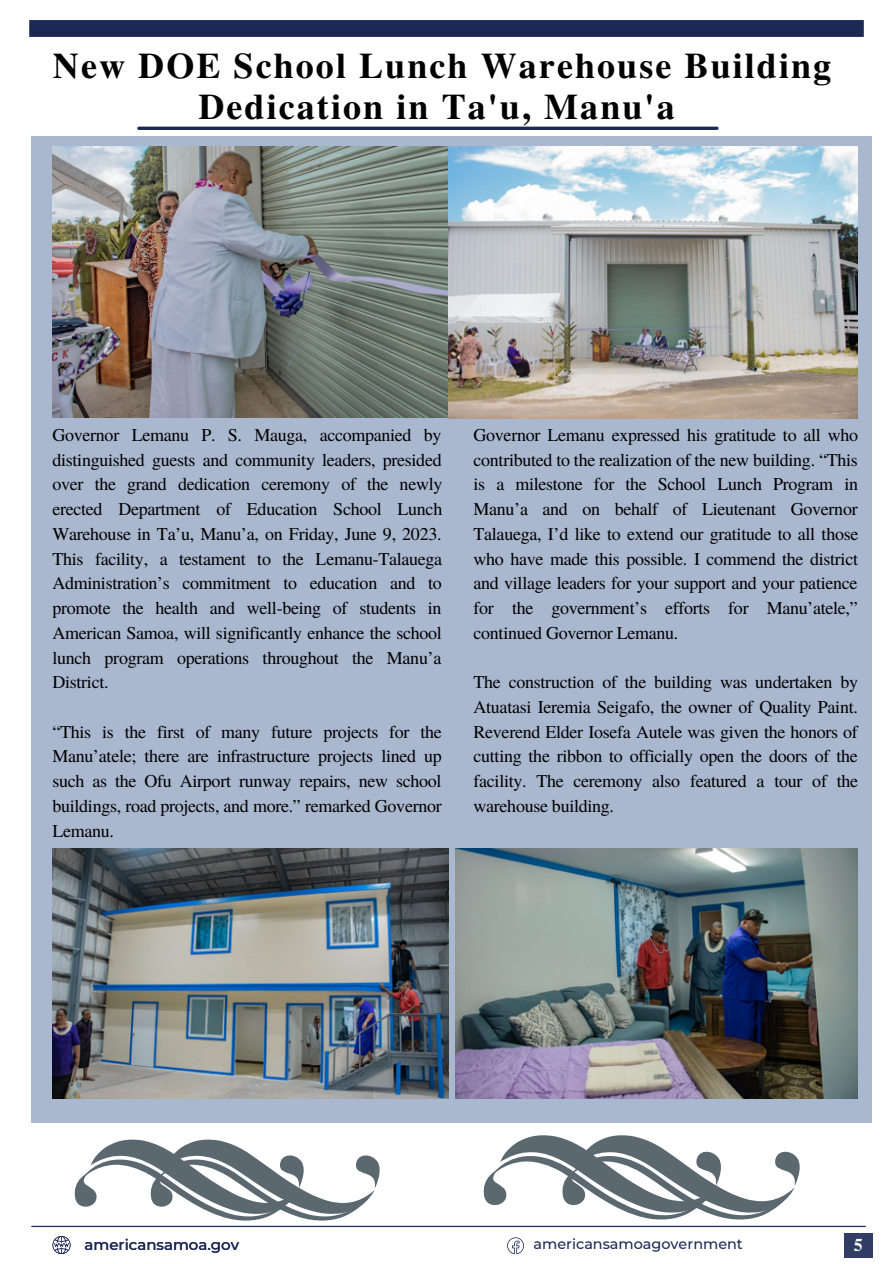
<style>
.page{position:relative;width:893px;height:1264px;background:#fff}
.page>*{position:absolute;margin:0;border:0;box-sizing:border-box;transform-origin:0 0}
.t1{font:700 36px/40.5px "Te X Gyre Termes";letter-spacing:.06em;color:#000;text-align:center}
.t2{font:18px/24.8px "Te X Gyre Termes";letter-spacing:-.015em;color:#000;text-align:justify}
.t3{font:700 17.85px "Te X Gyre Termes";color:#fff}
.t4{font:500 15px "Montserrat";color:#1c2954}
.t5{font:500 14.4px "Montserrat";color:#1c2954}
</style>
<div class="page">
<div style="left:29px;top:20px;width:834px;height:17px;background:#1c2954"></div>
<svg style="left:507px;top:1237px;width:17px;height:17px"></svg>
<hr style="left:32px;top:1225px;width:833px;height:1px;background:#1c2954">
<svg style="left:52px;top:1236px;width:18px;height:17px"></svg>
<div style="left:843px;top:1232px;width:29px;height:25px;background:#313d64"></div>
<hr style="left:139px;top:127px;width:578px;height:3px;background:#1c2954">
<div style="left:31px;top:137px;width:432px;height:986px;background:#a9b7cf"></div>
<div style="left:455px;top:137px;width:416px;height:986px;background:#a9b7cf"></div>
<img style="left:52px;top:146px;width:396px;height:271px">
<img style="left:448px;top:146px;width:409px;height:272px">
<img style="left:52px;top:848px;width:396px;height:250px">
<img style="left:455px;top:848px;width:402px;height:250px">
<svg style="left:74px;top:1139px;width:306px;height:82px"></svg>
<svg style="left:483px;top:1135px;width:317px;height:85px"></svg>
<p class="t1" style="left:53px;top:44px;width:779px">New DOE School Lunch Warehouse Building<br>Dedication in Ta'u, Manu'a</p>
<p class="t2" style="left:52px;top:421px;width:391px">Governor Lemanu P. S. Mauga, accompanied by distinguished guests and community leaders, presided over the grand dedication ceremony of the newly erected Department of Education School Lunch Warehouse in Ta’u, Manu’a, on Friday, June 9, 2023.<br>This facility, a testament to the Lemanu-Talauega Administration’s commitment to education and to promote the health and well-being of students in American Samoa, will significantly enhance the school lunch program operations throughout the Manu’a District.</p>
<p class="t2" style="left:52px;top:718px;width:391px">“This is the first of many future projects for the Manu’atele; there are infrastructure projects lined up such as the Ofu Airport runway repairs, new school buildings, road projects, and more.” remarked Governor Lemanu.</p>
<p class="t2" style="left:473px;top:421px;width:386px">Governor Lemanu expressed his gratitude to all who contributed to the realization of the new building. “This is a milestone for the School Lunch Program in Manu’a and on behalf of Lieutenant Governor Talauega, I’d like to extend our gratitude to all those who have made this possible. I commend the district and village leaders for your support and your patience for the government’s efforts for Manu’atele,” continued Governor Lemanu.</p>
<p class="t2" style="left:473px;top:669px;width:386px">The construction of the building was undertaken by Atuatasi Ieremia Seigafo, the owner of Quality Paint.<br>Reverend Elder Iosefa Autele was given the honors of cutting the ribbon to officially open the doors of the facility. The ceremony also featured a tour of the warehouse building.</p>
<p class="t4" style="left:85px;top:1235px;width:156px">americansamoa.gov</p>
<p class="t5" style="left:533px;top:1235px;width:211px">americansamoagovernment</p>
<p class="t3" style="left:853px;top:1230px;width:10px">5</p>
</div>
